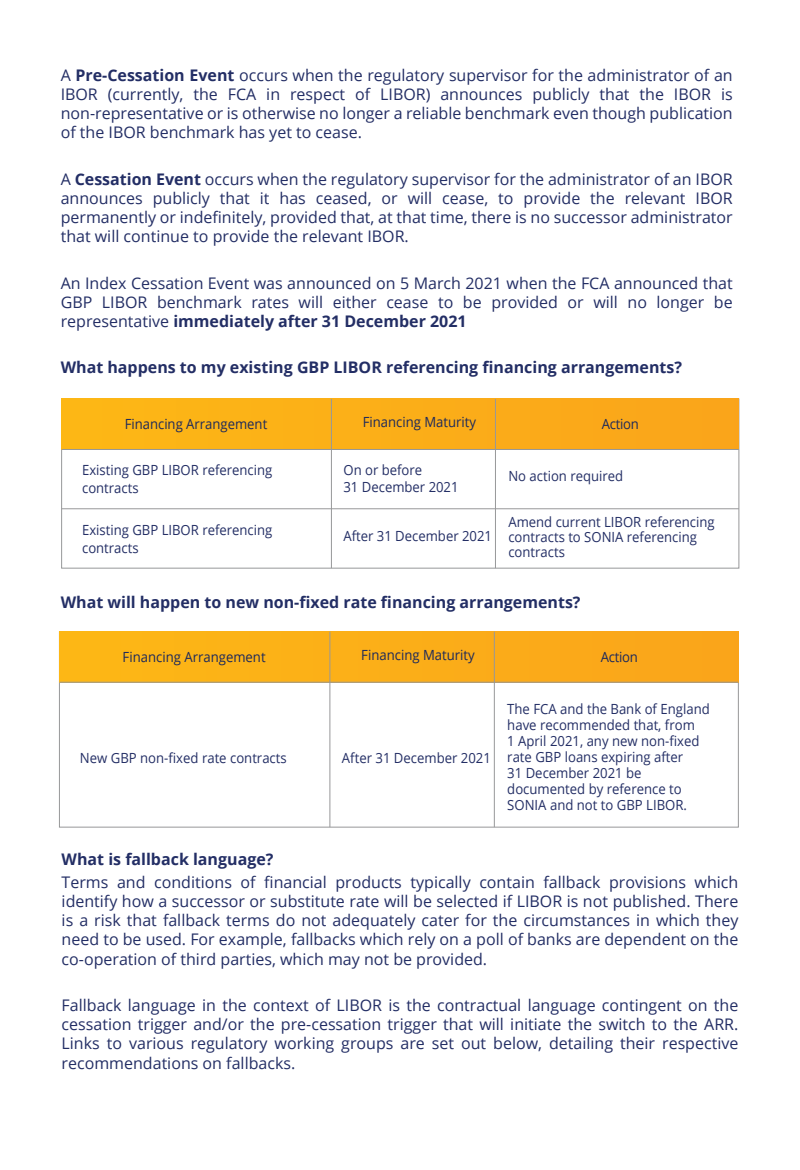
<style>
.page{position:relative;width:800px;height:1170px;background:#fff}
.page>*{position:absolute;margin:0;border:0;box-sizing:border-box;transform-origin:0 0}
.t1{font:16px/19.2px "Open Sans";color:#232e65;text-align:justify}
.t2{font:700 16px "Open Sans";color:#232e65}
.t3{font:14px/16px "Open Sans";color:#232e65;scale:.94 1}
.t4{font:14px "Open Sans";color:#1d295b;scale:.94 1}
.s1{font-weight:700}
</style>
<div class="page">
<div style="left:62px;top:399px;width:677px;height:50px;background:#fbae18"></div>
<hr style="left:331px;top:399px;width:1px;height:169px;background:#979899">
<hr style="left:495px;top:399px;width:1px;height:169px;background:#979899">
<hr style="left:62px;top:508px;width:677px;height:1px;background:#979899">
<hr style="left:62px;top:449px;width:677px;height:1px;background:#979899">
<div style="left:59px;top:632px;width:679px;height:50px;background:#fbae18"></div>
<hr style="left:330px;top:632px;width:1px;height:195px;background:#979899">
<hr style="left:494px;top:632px;width:1px;height:195px;background:#979899">
<hr style="left:59px;top:682px;width:679px;height:1px;background:#979899">
<p class="t1" style="left:61px;top:65px;width:674px">A <span class="s1">Pre-Cessation Event</span> occurs when the regulatory supervisor for the administrator of an IBOR (currently, the FCA in respect of LIBOR) announces publicly that the IBOR is non-representative or is otherwise no longer a reliable benchmark even though publication of the IBOR benchmark has yet to cease.</p>
<p class="t1" style="left:61px;top:169px;width:674px">A <span class="s1">Cessation Event</span> occurs when the regulatory supervisor for the administrator of an IBOR announces publicly that it has ceased, or will cease, to provide the relevant IBOR permanently or indefinitely, provided that, at that time, there is no successor administrator that will continue to provide the relevant IBOR.</p>
<p class="t1" style="left:61px;top:273px;width:674px">An Index Cessation Event was announced on 5 March 2021 when the FCA announced that GBP LIBOR benchmark rates will either cease to be provided or will no longer be representative <span class="s1">immediately after 31 December 2021</span></p>
<p class="t2" style="left:61px;top:356px;width:623px">What happens to my existing GBP LIBOR referencing financing arrangements?</p>
<p class="t4" style="left:125px;top:414px;width:153px">Financing Arrangement</p>
<p class="t4" style="left:363px;top:412px;width:122px">Financing Maturity</p>
<p class="t4" style="left:602px;top:414px;width:41px">Action</p>
<p class="t3" style="left:82px;top:460px;width:204px;line-height:18px">Existing GBP LIBOR referencing contracts</p>
<p class="t3" style="left:82px;top:520px;width:204px;line-height:18px">Existing GBP LIBOR referencing contracts</p>
<p class="t3" style="left:343px;top:461px;width:124px;line-height:17px">On or before<br>31 December 2021</p>
<p class="t3" style="left:343px;top:527px;width:160px">After 31 December 2021</p>
<p class="t3" style="left:508px;top:467px;width:124px">No action required</p>
<p class="t3" style="left:508px;top:514px;width:221px;line-height:15px">Amend current LIBOR referencing contracts to SONIA referencing contracts</p>
<p class="t2" style="left:61px;top:591px;width:521px">What will happen to new non-fixed rate financing arrangements?</p>
<p class="t4" style="left:123px;top:647px;width:154px">Financing Arrangement</p>
<p class="t4" style="left:361px;top:645px;width:122px">Financing Maturity</p>
<p class="t4" style="left:601px;top:647px;width:41px">Action</p>
<p class="t3" style="left:80px;top:749px;width:222px">New GBP non-fixed rate contracts</p>
<p class="t3" style="left:342px;top:749px;width:160px">After 31 December 2021</p>
<p class="t3" style="left:507px;top:701px;width:217px">The FCA and the Bank of England have recommended that, from<br>1 April 2021, any new non-fixed rate GBP loans expiring after<br>31 December 2021 be documented by reference to<br>SONIA and not to GBP LIBOR.</p>
<p class="t2" style="left:62px;top:847px;width:213px">What is fallback language?</p>
<p class="t1" style="left:62px;top:872px;width:678px">Terms and conditions of financial products typically contain fallback provisions which identify how a successor or substitute rate will be selected if LIBOR is not published. There is a risk that fallback terms do not adequately cater for the circumstances in which they need to be used. For example, fallbacks which rely on a poll of banks are dependent on the co-operation of third parties, which may not be provided.</p>
<p class="t1" style="left:62px;top:995px;width:678px">Fallback language in the context of LIBOR is the contractual language contingent on the cessation trigger and/or the pre-cessation trigger that will initiate the switch to the ARR.<br>Links to various regulatory working groups are set out below, detailing their respective recommendations on fallbacks.</p>
</div>
